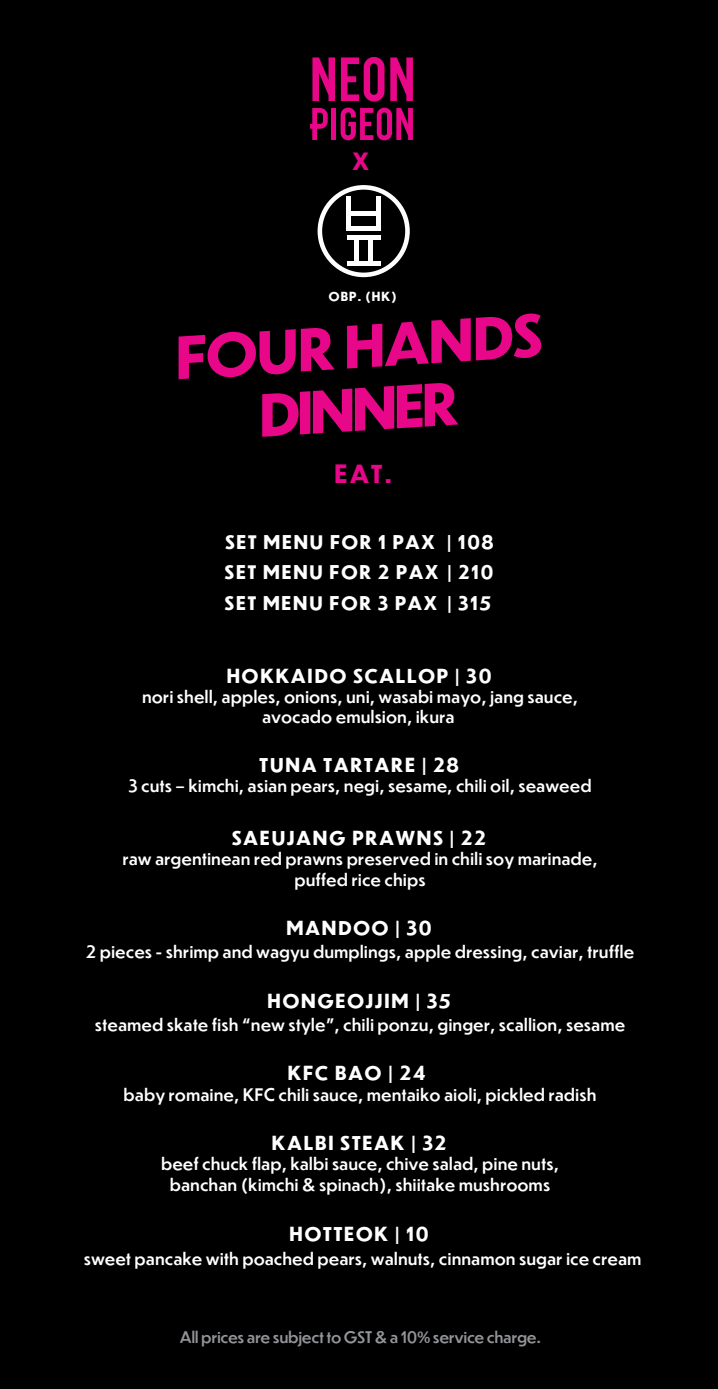
<style>
.page{position:relative;width:718px;height:1389px;background:#fff}
.page>*{position:absolute;margin:0;border:0;box-sizing:border-box;transform-origin:0 0}
.t1{font:700 56.93px/62.8px "Dunbar Low";color:#e80689;text-align:center}
.t2{font:700 24.75px "Dunbar Low";color:#e80689}
.t3{font:700 23.4px "Dunbar Low";color:#e80689}
.t4{font:700 18.9px "Dunbar Low";letter-spacing:.1em;color:#fff}
.t5{font:700 18.68px/30.2px "Dunbar Low";letter-spacing:.1em;color:#fff;text-align:justify}
.t6{font:500 16.88px/20.2px "Dunbar Text";color:#fff;text-align:center}
.t7{font:500 15.75px "Dunbar Text";letter-spacing:-.02em;color:#929497}
.t8{font:700 12.38px "Dunbar Low";color:#fff}
</style>
<div class="page">
<div style="left:0;top:0;width:717px;height:1389px;background:#000"></div>
<svg style="left:312px;top:57px;width:23px;height:44px"></svg>
<svg style="left:390px;top:57px;width:23px;height:44px"></svg>
<svg style="left:341px;top:57px;width:43px;height:45px"></svg>
<div style="left:331px;top:108px;width:5px;height:32px;background:#e80689"></div>
<svg style="left:310px;top:108px;width:17px;height:32px"></svg>
<svg style="left:340px;top:108px;width:73px;height:32px"></svg>
<svg style="left:317px;top:185px;width:92px;height:92px"></svg>
<div style="left:346px;top:196px;width:5px;height:34px;background:#fff"></div>
<hr style="left:376px;top:196px;width:4px;height:34px;background:#fff">
<hr style="left:349px;top:211px;width:29px;height:4px;background:#fff">
<hr style="left:349px;top:226px;width:29px;height:4px;background:#fff">
<hr style="left:346px;top:236px;width:34px;height:4px;background:#fff">
<hr style="left:346px;top:262px;width:34px;height:4px;background:#fff">
<div style="left:354px;top:238px;width:5px;height:26px;background:#fff"></div>
<hr style="left:368px;top:238px;width:4px;height:26px;background:#fff">
<h3 class="t3" style="left:352px;top:144px;width:18px">X</h3>
<p class="t8" style="left:329px;top:288px;width:69px">OBP. (HK)</p>
<h1 class="t1" style="left:172px;top:326px;width:369px;rotate:-4deg">FOUR HANDS<br>DINNER</h1>
<h2 class="t2" style="left:334px;top:456px;width:59px">EAT.</h2>
<p class="t5" style="left:447px;top:527px;width:47px;text-indent:-222px">SET MENU FOR 1 PAX | 108 | 210 | 315</p>
<p class="t5" style="left:225px;top:557px;width:215px">SET MENU FOR 2 PAX<br>SET MENU FOR 3 PAX</p>
<p class="t4" style="left:226px;top:662px;width:266px">HOKKAIDO SCALLOP | 30</p>
<p class="t6" style="left:142px;top:686px;width:437px">nori shell, apples, onions, uni, wasabi mayo, jang sauce, avocado emulsion, ikura</p>
<p class="t4" style="left:259px;top:751px;width:200px">TUNA TARTARE | 28</p>
<p class="t6" style="left:128px;top:775px;width:464px">3 cuts – kimchi, asian pears, negi, sesame, chili oil, seaweed</p>
<p class="t4" style="left:232px;top:824px;width:255px">SAEUJANG PRAWNS | 22</p>
<p class="t6" style="left:122px;top:848px;width:476px">raw argentinean red prawns preserved in chili soy marinade, puffed rice chips</p>
<p class="t4" style="left:286px;top:914px;width:147px">MANDOO | 30</p>
<p class="t6" style="left:86px;top:941px;width:549px">2 pieces - shrimp and wagyu dumplings, apple dressing, caviar, truffle</p>
<p class="t4" style="left:267px;top:987px;width:184px">HONGEOJJIM | 35</p>
<p class="t6" style="left:95px;top:1014px;width:531px">steamed skate fish “new style”, chili ponzu, ginger, scallion, sesame</p>
<p class="t4" style="left:287px;top:1059px;width:139px">KFC BAO | 24</p>
<p class="t6" style="left:123px;top:1084px;width:474px">baby romaine, KFC chili sauce, mentaiko aioli, pickled radish</p>
<p class="t4" style="left:272px;top:1129px;width:176px">KALBI STEAK | 32</p>
<p class="t6" style="left:161px;top:1153px;width:399px">beef chuck flap, kalbi sauce, chive salad, pine nuts, banchan (kimchi &amp; spinach), shiitake mushrooms</p>
<p class="t4" style="left:289px;top:1220px;width:140px">HOTTEOK | 10</p>
<p class="t6" style="left:84px;top:1248px;width:559px">sweet pancake with poached pears, walnuts, cinnamon sugar ice cream</p>
<p class="t7" style="left:180px;top:1326px;width:362px">All prices are subject to GST &amp; a 10% service charge.</p>
</div>
